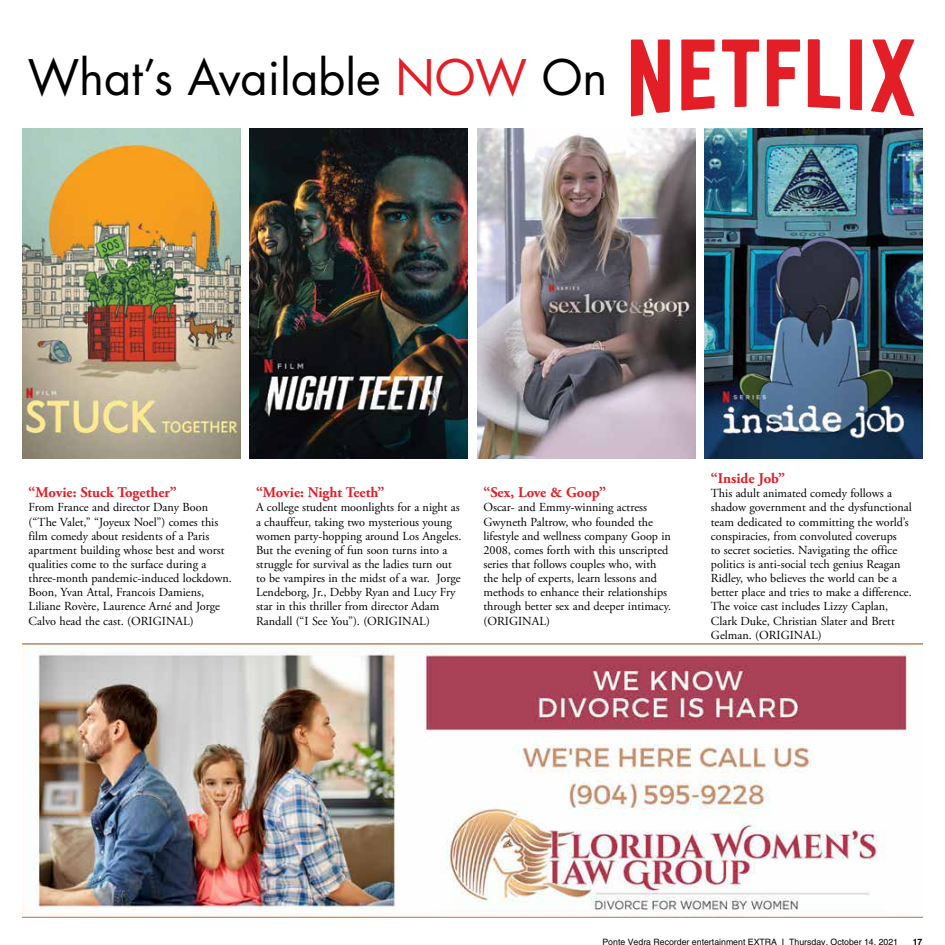
<style>
.page{position:relative;width:945px;height:945px;background:#fff}
.page>*{position:absolute;margin:0;border:0;box-sizing:border-box;transform-origin:0 0}
.t1{font:47.62px "Futura Std";color:#000}
.t2{font:700 14.75px "Adobe Garamond Pro";color:#e41e26}
.t3{font:12.25px/14.1px "Adobe Garamond Pro";color:#000}
.t4{font:8.75px "Helvetica";color:#000}
.t5{font:700 8.75px "Helvetica";color:#000}
.s1{color:#e41e26}
</style>
<div class="page">
<svg style="left:631px;top:39px;width:284px;height:77px"></svg>
<img style="left:250px;top:129px;width:218px;height:329px">
<img style="left:22px;top:129px;width:218px;height:329px">
<img style="left:705px;top:129px;width:217px;height:329px">
<img style="left:477px;top:129px;width:218px;height:329px">
<img style="left:22px;top:644px;width:900px;height:273px">
<h1 class="t1" style="left:28px;top:47px;width:581px">What’s Available <span class="s1">NOW</span> On</h1>
<p class="t2" style="left:29px;top:484px;width:150px">“Movie: Stuck Together”</p>
<p class="t3" style="left:29px;top:501px;width:205px">From France and director Dany Boon (“The Valet,” “Joyeux Noel”) comes this film comedy about residents of a Paris apartment building whose best and worst qualities come to the surface during a three-month pandemic-induced lockdown.<br>Boon, Yvan Attal, Francois Damiens, Liliane Rovère, Laurence Arné and Jorge Calvo head the cast. (ORIGINAL)</p>
<p class="t2" style="left:256px;top:484px;width:130px">“Movie: Night Teeth”</p>
<p class="t3" style="left:256px;top:501px;width:207px">A college student moonlights for a night as a chauffeur, taking two mysterious young women party-hopping around Los Angeles.<br>But the evening of fun soon turns into a struggle for survival as the ladies turn out to be vampires in the midst of a war. Jorge Lendeborg, Jr., Debby Ryan and Lucy Fry star in this thriller from director Adam Randall (“I See You”). (ORIGINAL)</p>
<p class="t2" style="left:483px;top:484px;width:124px">“Sex, Love &amp; Goop”</p>
<p class="t3" style="left:483px;top:501px;width:189px">Oscar- and Emmy-winning actress Gwyneth Paltrow, who founded the lifestyle and wellness company Goop in 2008, comes forth with this unscripted series that follows couples who, with the help of experts, learn lessons and methods to enhance their relationships through better sex and deeper intimacy. (ORIGINAL)</p>
<p class="t2" style="left:711px;top:470px;width:76px">“Inside Job”</p>
<p class="t3" style="left:711px;top:487px;width:202px">This adult animated comedy follows a shadow government and the dysfunctional team dedicated to committing the world’s conspiracies, from convoluted coverups<br>to secret societies. Navigating the office politics is anti-social tech genius Reagan Ridley, who believes the world can be a better place and tries to make a difference.<br>The voice cast includes Lizzy Caplan, Clark Duke, Christian Slater and Brett Gelman. (ORIGINAL)</p>
<p class="t4" style="left:602px;top:937px;width:297px">Ponte Vedra Recorder entertainment EXTRA I Thursday October 14 2021</p>
<p class="t5" style="left:913px;top:937px;width:11px">17</p>
</div>
